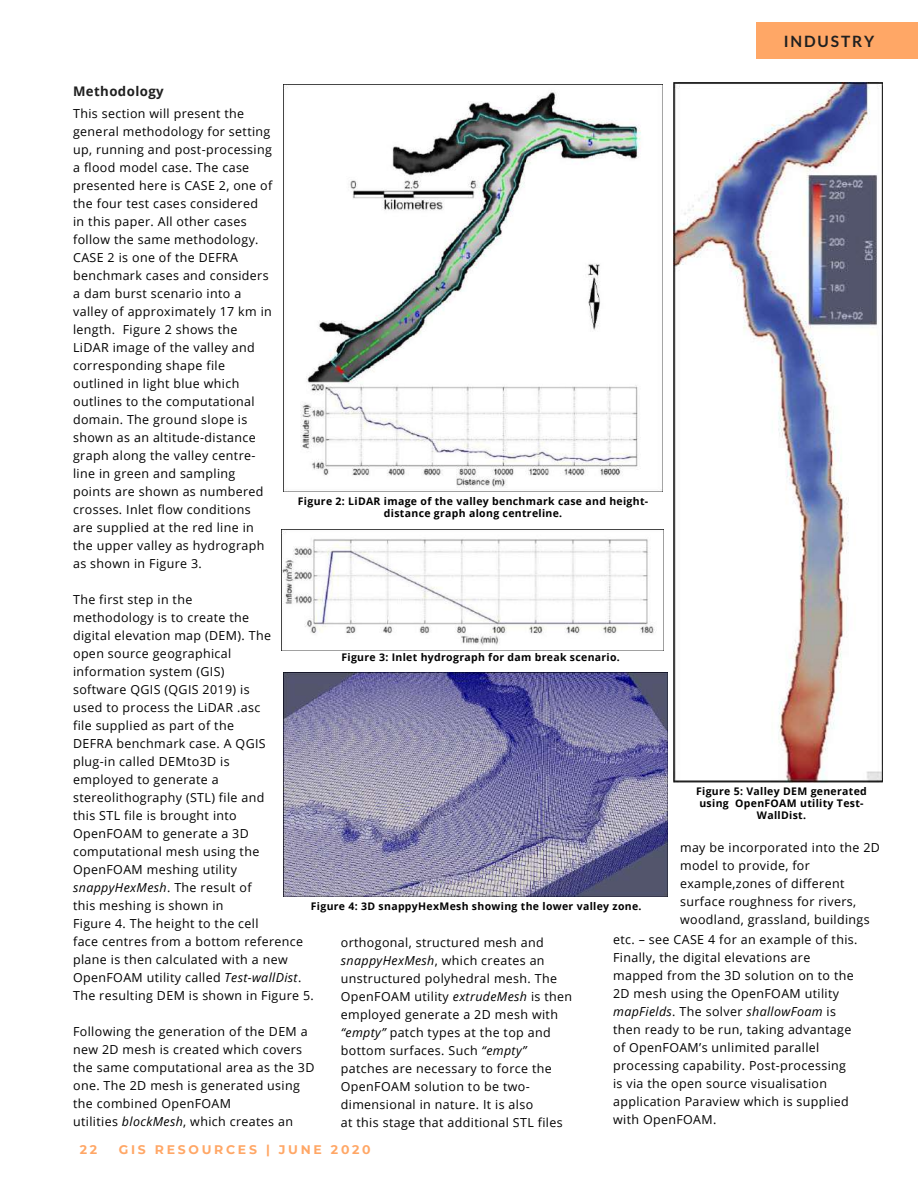
<style>
.page{position:relative;width:918px;height:1188px;background:#fff}
.page>*{position:absolute;margin:0;border:0;box-sizing:border-box;transform-origin:0 0}
.t1{font:700 15.6px "Lato";letter-spacing:.12em;color:#202020}
.t2{font:700 13.2px "Open Sans";letter-spacing:.03em;color:#202020}
.t3{font:12.45px/18px "Open Sans";letter-spacing:.03em;color:#000}
.t4{font:700 12.45px "Montserrat";letter-spacing:.22em;color:#ffa766}
.t5{font:700 10.5px/11.9px "Open Sans";letter-spacing:.03em;color:#000;text-align:center}
.s1{font-style:italic}
</style>
<div class="page">
<div style="left:756px;top:23px;width:162px;height:36px;background:#ffa766"></div>
<img style="left:284px;top:84px;width:379px;height:407px">
<img style="left:282px;top:529px;width:381px;height:122px">
<img style="left:284px;top:673px;width:383px;height:224px">
<img style="left:673px;top:83px;width:209px;height:700px">
<p class="t2" style="left:73px;top:82px;width:92px">Methodology</p>
<p class="t1" style="left:784px;top:32px;width:92px">INDUSTRY</p>
<p class="t3" style="left:73px;top:104px;width:201px">This section will present the general methodology for setting up, running and post-processing a flood model case. The case presented here is CASE 2, one of the four test cases considered<br>in this paper. All other cases follow the same methodology.<br>CASE 2 is one of the DEFRA benchmark cases and considers a dam burst scenario into a valley of approximately 17 km in length. Figure 2 shows the<br>LiDAR image of the valley and corresponding shape file outlined in light blue which outlines to the computational domain. The ground slope is shown as an altitude-distance graph along the valley centre&shy;line in green and sampling points are shown as numbered crosses. Inlet flow conditions are supplied at the red line in the upper valley as hydrograph as shown in Figure 3.</p>
<p class="t3" style="left:73px;top:590px;width:199px">The first step in the methodology is to create the digital elevation map (DEM). The open source geographical information system (GIS) software QGIS (QGIS 2019) is used to process the LiDAR .asc file supplied as part of the<br>DEFRA benchmark case. A QGIS plug-in called DEMto3D is employed to generate a stereolithography (STL) file and this STL file is brought into<br>OpenFOAM to generate a 3D computational mesh using the<br>OpenFOAM meshing utility <span class="s1">snappyHexMesh</span>. The result of this meshing is shown in<br>Figure 4. The height to the cell</p>
<p class="t5" style="left:298px;top:495px;width:352px">Figure 2: LiDAR image of the valley benchmark case and height&shy;distance graph along centreline.</p>
<p class="t5" style="left:341px;top:651px;width:280px">Figure 3: Inlet hydrograph for dam break scenario.</p>
<p class="t5" style="left:696px;top:785px;width:172px">Figure 5: Valley DEM generated using OpenFOAM utility Test-<br>WallDist.</p>
<p class="t3" style="left:680px;top:839px;width:201px">may be incorporated into the 2D model to provide, for example,zones of different surface roughness for rivers, woodland, grassland, buildings</p>
<p class="t5" style="left:311px;top:900px;width:332px">Figure 4: 3D snappyHexMesh showing the lower valley zone.</p>
<p class="t3" style="left:341px;top:933px;width:233px">orthogonal, structured mesh and <span class="s1">snappyHexMesh</span>, which creates an unstructured polyhedral mesh. The OpenFOAM utility <span class="s1">extrudeMesh</span> is then employed generate a 2D mesh with <span class="s1">“empty”</span> patch types at the top and bottom surfaces. Such <span class="s1">“empty” </span>patches are necessary to force the OpenFOAM solution to be two&shy;dimensional in nature. It is also<br>at this stage that additional STL files</p>
<p class="t3" style="left:613px;top:930px;width:246px">etc. – see CASE 4 for an example of this.<br>Finally, the digital elevations are mapped from the 3D solution on to the 2D mesh using the OpenFOAM utility <span class="s1">mapFields</span>. The solver <span class="s1">shallowFoam</span> is then ready to be run, taking advantage of OpenFOAM’s unlimited parallel processing capability. Post-processing is via the open source visualisation application Paraview which is supplied with OpenFOAM.</p>
<p class="t3" style="left:73px;top:932px;width:242px">face centres from a bottom reference plane is then calculated with a new OpenFOAM utility called <span class="s1">Test-wallDist</span>.<br>The resulting DEM is shown in Figure 5.</p>
<p class="t3" style="left:73px;top:1022px;width:243px">Following the generation of the DEM a new 2D mesh is created which covers the same computational area as the 3D one. The 2D mesh is generated using the combined OpenFOAM<br>utilities <span class="s1">blockMesh</span>, which creates an</p>
<p class="t4" style="left:80px;top:1142px;width:19px">22</p>
<p class="t4" style="left:119px;top:1142px;width:253px">GIS RESOURCES | JUNE 2020</p>
</div>
